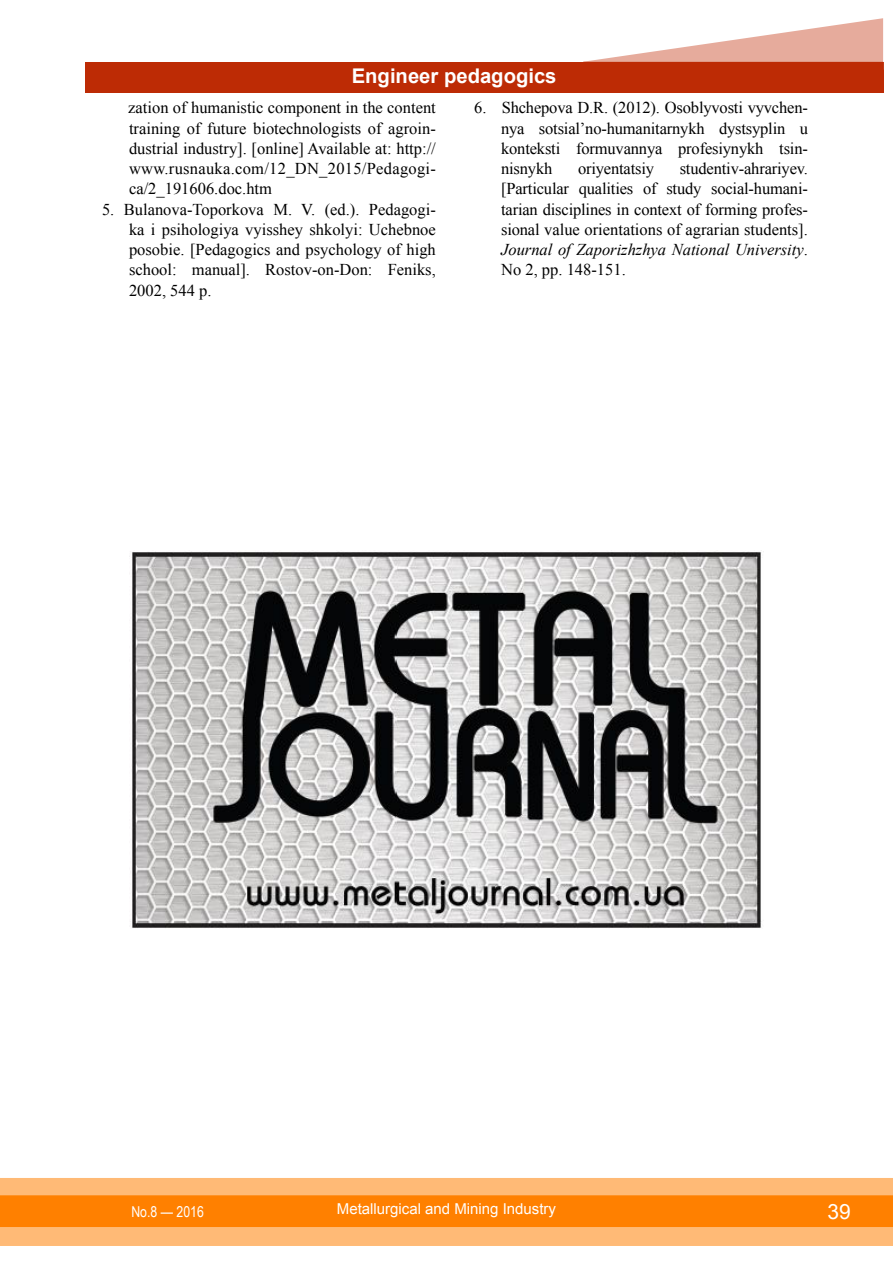
<style>
.page{position:relative;width:893px;height:1263px;background:#fff}
.page>*{position:absolute;margin:0;border:0;box-sizing:border-box;transform-origin:0 0}
.t1{font:21px "Arial";color:#fff}
.t2{font:700 20.25px "Arial";color:#fff}
.t3{font:16.5px/20.2px "Times New Roman";color:#000;text-align:justify}
.t4{font:15px "Arial";color:#fff}
.t5{font:15px "Arial Narrow";color:#fff}
.s1{font-style:italic}
</style>
<div class="page">
<div style="left:0;top:1178px;width:893px;height:68px;background:#ffba76"></div>
<div style="left:0;top:1195px;width:893px;height:32px;background:#ff8000;border:2px solid #ff8000"></div>
<div style="left:85px;top:62px;width:798px;height:30px;background:#bd2b05"></div>
<svg style="left:583px;top:18px;width:300px;height:44px"></svg>
<img style="left:129px;top:550px;width:635px;height:378px">
<p class="t2" style="left:352px;top:62px;width:206px">Engineer pedagogics</p>
<p class="t3" style="left:128px;top:98px;width:309px">zation of humanistic component in the content training of future biotechnologists of agroin&shy;dustrial industry]. [online] Available at: http:// www.rusnauka.com/12_DN_2015/Pedagogi&shy;ca/2_191606.doc.htm</p>
<p class="t3" style="left:129px;top:199px;width:308px;text-indent:-27px">5. Bulanova-Toporkova M. V. (ed.). Pedagogi&shy;ka i psihologiya vyisshey shkolyi: Uchebnoe posobie. [Pedagogics and psychology of high school: manual]. Rostov-on-Don: Feniks, 2002, 544 p.</p>
<p class="t3" style="left:501px;top:98px;width:308px;text-indent:-27px">6. Shchepova D.R. (2012). Osoblyvosti vyvchen&shy;nya sotsial’no-humanitarnykh dystsyplin u konteksti formuvannya profesiynykh tsin&shy;nisnykh</p>
<p class="t3" style="left:501px;top:158px;width:308px;text-indent:179px">studentiv-ahrariyev. [Particular qualities of study social-humani&shy;tarian disciplines in context of forming profes&shy;sional value orientations of agrarian students].<br><span class="s1">Journal of Zaporizhzhya National University</span>.<br>No 2, pp. 148-151.</p>
<p class="t3" style="left:578px;top:158px;width:78px">oriyentatsiy</p>
<p class="t5" style="left:131px;top:1200px;width:74px">No.8 — 2016</p>
<p class="t4" style="left:337px;top:1199px;width:221px">Metallurgical and Mining Industry</p>
<p class="t1" style="left:827px;top:1197px;width:25px">39</p>
</div>
